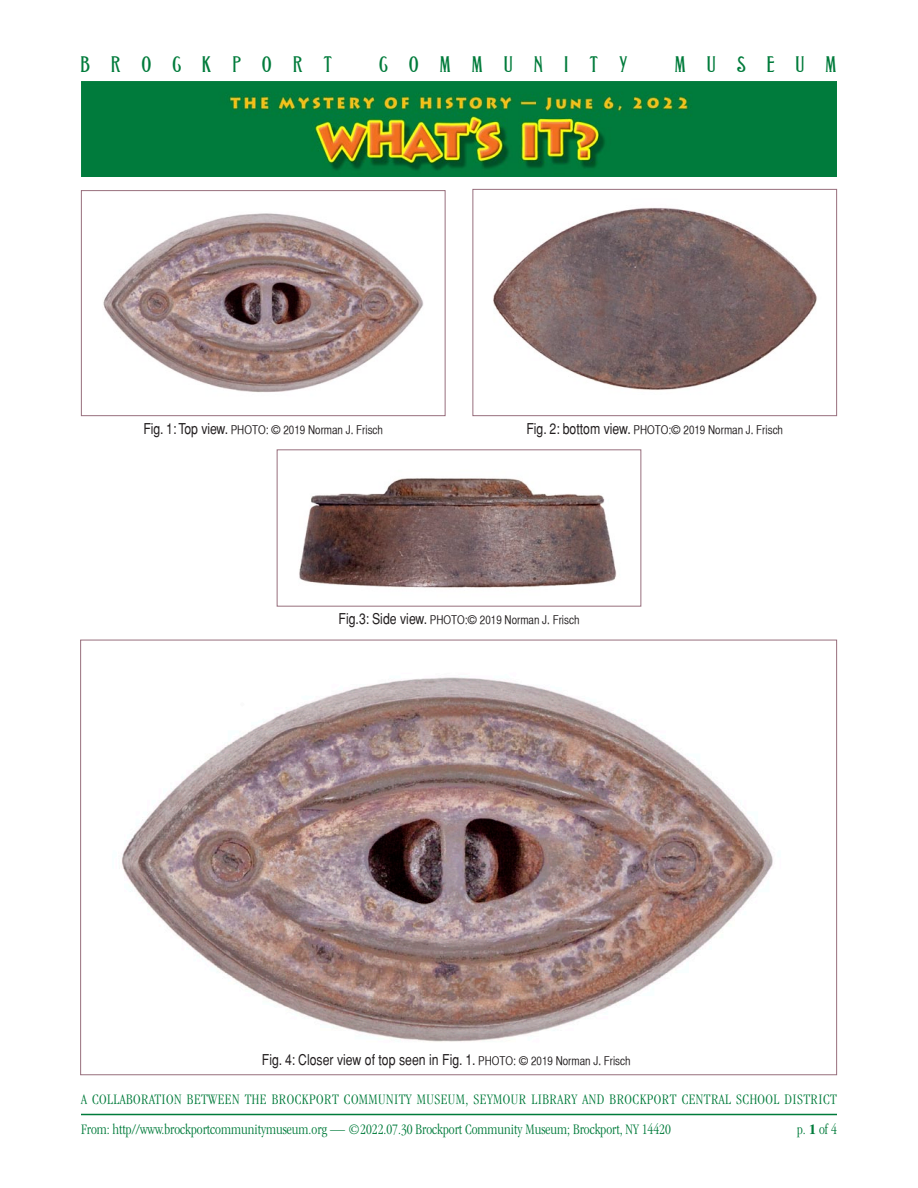
<style>
.page{position:relative;width:918px;height:1188px;background:#fff}
.page>*{position:absolute;margin:0;border:0;box-sizing:border-box;transform-origin:0 0}
.t1{font:24px "Grant Antique Normal";letter-spacing:.86em;color:#007b3b}
.t2{font:300 condensed 15px "Garamond";letter-spacing:.03em;color:#007b3b}
.t3{font:300 condensed 15px "Garamond";color:#007b3b}
.t4{font:condensed 15px "Helvetica";color:#231f20}
.t5{font:12px "Helvetica CY Plain";color:#231f20}
.s1{font-family:"Helvetica";font-stretch:condensed;font-size:15px}
.s2{font-family:"Helvetica CY Plain";font-stretch:normal;font-size:12px}
.s3{font-weight:700}
</style>
<div class="page">
<hr style="left:81px;top:1114px;width:756px;height:1px;background:#007b3b">
<img style="left:81px;top:82px;width:756px;height:95px">
<img style="left:103px;top:213px;width:321px;height:180px">
<div style="left:81px;top:190px;width:365px;height:226px;border:1px solid #986f7d"></div>
<img style="left:493px;top:208px;width:324px;height:182px">
<div style="left:472px;top:189px;width:365px;height:227px;border:1px solid #986f7d"></div>
<img style="left:299px;top:478px;width:318px;height:110px">
<div style="left:277px;top:449px;width:364px;height:158px;border:1px solid #986f7d"></div>
<img style="left:122px;top:677px;width:651px;height:365px">
<p class="t1" style="left:81px;top:52px;width:253px">BROCKPORT</p>
<p class="t1" style="left:379px;top:52px;width:250px">COMMUNITY</p>
<p class="t1" style="left:675px;top:52px;width:163px">MUSEUM</p>
<p class="t5" style="left:143px;top:423px;width:241px"><span class="s1">Fig. 1: Top view.</span> PHOTO: © 2019 Norman J. Frisch</p>
<p class="t5" style="left:526px;top:423px;width:258px"><span class="s1">Fig. 2: bottom view.</span> PHOTO:© 2019 Norman J. Frisch</p>
<p class="t5" style="left:339px;top:613px;width:242px"><span class="s1">Fig.3: Side view.</span> PHOTO:© 2019 Norman J. Frisch</p>
<p class="t4" style="left:262px;top:1051px;width:370px">Fig. 4: Closer view of top seen in Fig. 1. <span class="s2">PHOTO: © 2019 Norman J. Frisch</span></p>
<p class="t2" style="left:81px;top:1091px;width:757px">A COLLABORATION BETWEEN THE BROCKPORT COMMUNITY MUSEUM, SEYMOUR LIBRARY AND BROCKPORT CENTRAL SCHOOL DISTRICT</p>
<p class="t3" style="left:81px;top:1121px;width:591px">From: http//www.brockportcommunitymuseum.org — ©2022.07.30 Brockport Community Museum; Brockport, NY 14420</p>
<p class="t2" style="left:797px;top:1121px;width:41px">p. <span class="s3">1</span> of 4</p>
</div>
